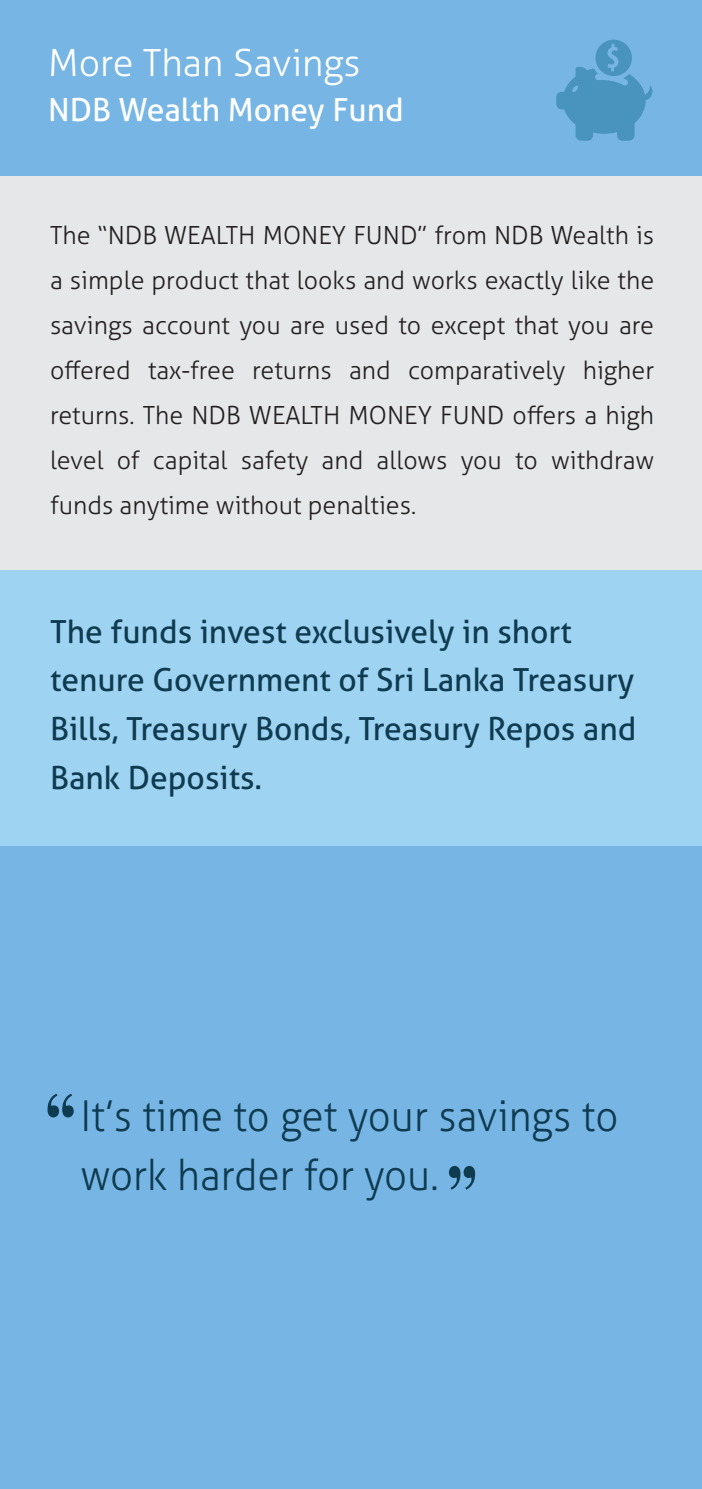
<style>
.page{position:relative;width:702px;height:1489px;background:#fff}
.page>*{position:absolute;margin:0;border:0;box-sizing:border-box;transform-origin:0 0}
.t1{font:300 42.5px/59px "Aller";color:#0f3b51;scale:.94 1}
.t2{font:300 37.5px "Aller";color:#fff}
.t3{font:31.75px/48.8px "Aller";color:#0f3b51}
.t4{font:31.75px "Aller";color:#fff}
.t5{font:300 25px/45px "Aller";color:#231f20;text-align:justify}
</style>
<div class="page">
<div style="left:0;top:566px;width:702px;height:281px;background:#9ed3f1"></div>
<div style="left:0;top:846px;width:702px;height:642px;background:#77b6e4"></div>
<div style="left:0;top:0;width:702px;height:570px;background:#e6e7e9"></div>
<div style="left:0;top:0;width:702px;height:176px;background:#77b6e4"></div>
<svg style="left:556px;top:40px;width:96px;height:101px"></svg>
<svg style="left:449px;top:1165px;width:26px;height:24px"></svg>
<svg style="left:47px;top:1093px;width:27px;height:24px"></svg>
<h2 class="t2" style="left:48px;top:40px;width:314px">More Than Savings</h2>
<p class="t4" style="left:48px;top:90px;width:357px">NDB Wealth Money Fund</p>
<p class="t5" style="left:50px;top:213px;width:605px">The “NDB WEALTH MONEY FUND” from NDB Wealth is a simple product that looks and works exactly like the savings account you are used to except that you are offered tax-free returns and comparatively higher returns. The NDB WEALTH MONEY FUND offers a high level of capital safety and allows you to withdraw funds anytime without penalties.</p>
<p class="t3" style="left:50px;top:607px;width:587px">The funds invest exclusively in short tenure Government of Sri Lanka Treasury Bills, Treasury Bonds, Treasury Repos and Bank Deposits.</p>
<h1 class="t1" style="left:80px;top:1086px;width:573px">It’s time to get your savings to work harder for you.</h1>
</div>
